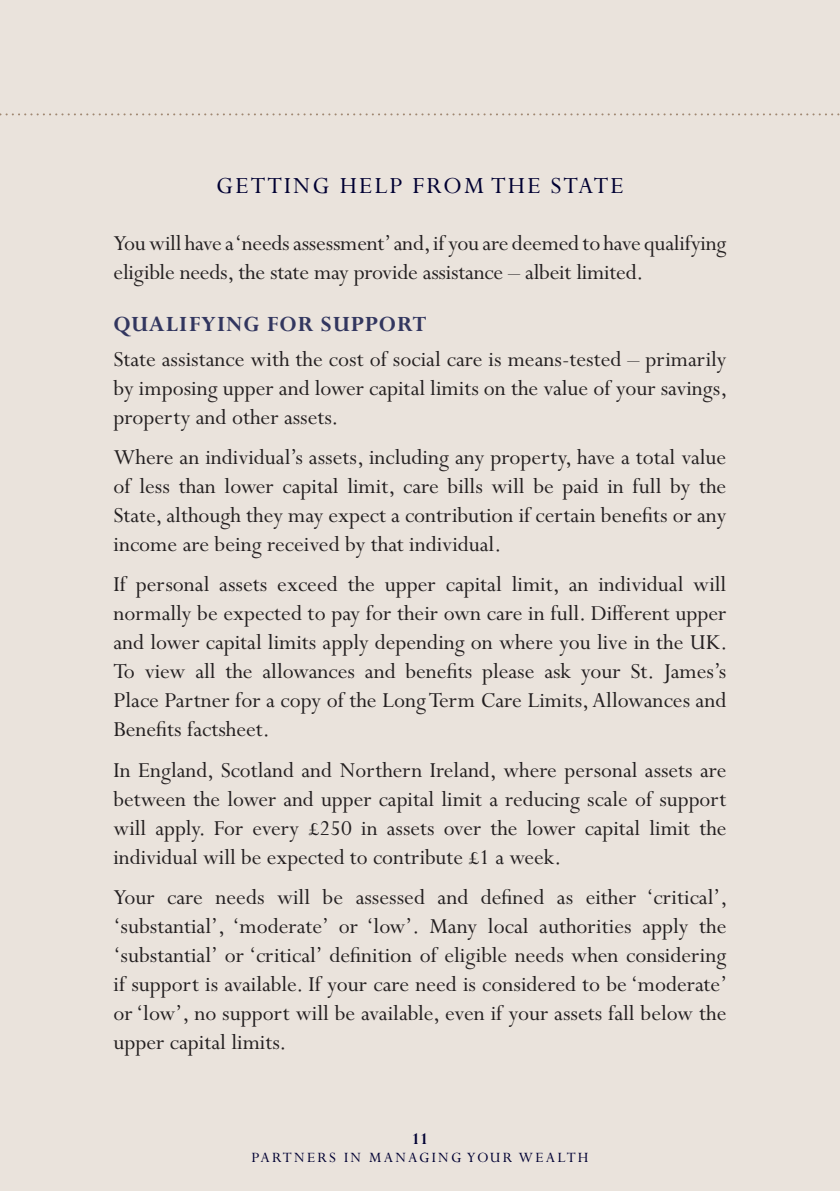
<style>
.page{position:relative;width:840px;height:1191px;background:#fff}
.page>*{position:absolute;margin:0;border:0;box-sizing:border-box;transform-origin:0 0}
.t1{font:26px "Perpetua Std";letter-spacing:.08em;color:#000032}
.t2{font:24px/29px "Perpetua Std";color:#231f20;text-align:justify}
.t3{font:700 24px "Perpetua Std";letter-spacing:.04em;color:#32365f}
.t4{font:700 18px "Perpetua Std";color:#000032}
.t5{font:16px "Perpetua Std";letter-spacing:.14em;color:#000032}
</style>
<div class="page">
<div style="left:0;top:0;width:839px;height:1191px;background:#eae3dc"></div>
<svg style="left:0;top:113px;width:840px;height:2px"></svg>
<p class="t1" style="left:216px;top:172px;width:408px">GETTING HELP FROM THE STATE</p>
<p class="t2" style="left:113px;top:229px;width:614px">You will have a ‘needs assessment’ and, if you are deemed to have qualifying eligible needs, the state may provide assistance – albeit limited.</p>
<p class="t3" style="left:113px;top:311px;width:314px">QUALIFYING FOR SUPPORT</p>
<p class="t2" style="left:113px;top:345px;width:615px">State assistance with the cost of social care is means-tested – primarily by imposing upper and lower capital limits on the value of your savings, property and other assets.</p>
<p class="t2" style="left:113px;top:443px;width:614px">Where an individual’s assets, including any property, have a total value of less than lower capital limit, care bills will be paid in full by the State, although they may expect a contribution if certain benefits or any income are being received by that individual.</p>
<p class="t2" style="left:113px;top:570px;width:615px">If personal assets exceed the upper capital limit, an individual will normally be expected to pay for their own care in full. Different upper and lower capital limits apply depending on where you live in the UK.<br>To view all the allowances and benefits please ask your St. James’s Place Partner for a copy of the Long Term Care Limits, Allowances and Benefits factsheet.</p>
<p class="t2" style="left:113px;top:756px;width:614px">In England, Scotland and Northern Ireland, where personal assets are between the lower and upper capital limit a reducing scale of support will apply. For every £250 in assets over the lower capital limit the individual will be expected to contribute £1 a week.</p>
<p class="t2" style="left:113px;top:883px;width:615px">Your care needs will be assessed and defined as either ‘critical’, ‘substantial’, ‘moderate’ or ‘low’. Many local authorities apply the ‘substantial’ or ‘critical’ definition of eligible needs when considering if support is available. If your care need is considered to be ‘moderate’ or ‘low’, no support will be available, even if your assets fall below the upper capital limits.</p>
<p class="t4" style="left:411px;top:1129px;width:18px">11</p>
<p class="t5" style="left:251px;top:1148px;width:338px">PARTNERS IN MANAGING YOUR WEALTH</p>
</div>
